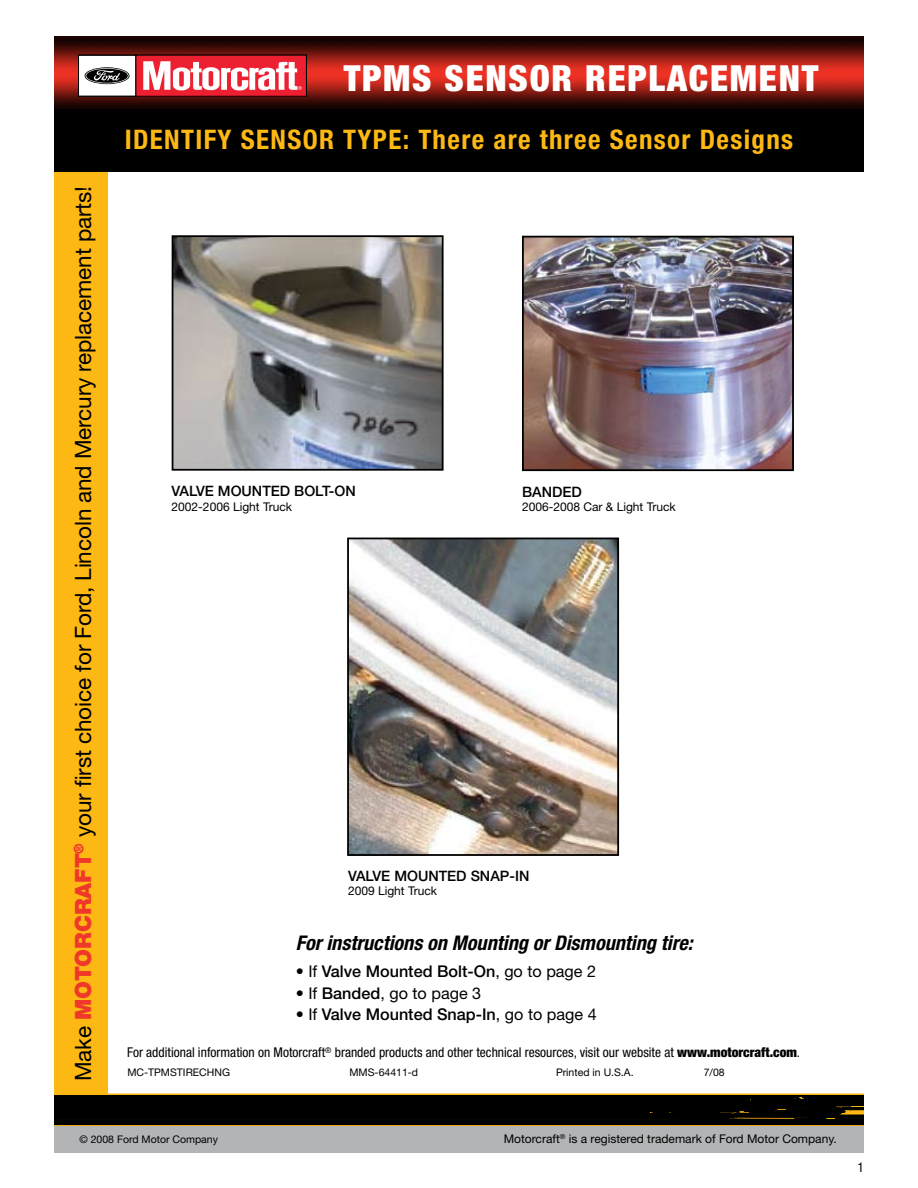
<style>
.page{position:relative;width:918px;height:1188px;background:#fff}
.page>*{position:absolute;margin:0;border:0;box-sizing:border-box;transform-origin:0 0}
.t1{font:900 condensed 36px "Helvetica Neue";letter-spacing:.05em;color:#fff}
.t2{font:700 condensed 27px "Helvetica Neue";letter-spacing:.05em;color:#fdb813}
.t3{font:22.5px "Helvetica Neue";letter-spacing:-.005em;color:#000}
.t4{font:italic 700 condensed 20.25px "Helvetica Neue";color:#000}
.t5{font:500 16.2px "Helvetica Neue";color:#000}
.t6{font:16.2px "Helvetica Neue";color:#000}
.t7{font:500 14.4px "Helvetica Neue";color:#000}
.t8{font:condensed 13.5px "Helvetica Neue";color:#000}
.t9{font:12px "Helvetica Neue";color:#000}
.t10{font:10.5px "Helvetica Neue";color:#000}
.s1{font-weight:900;color:#ef3829}
.s2{font-weight:400}
.s3{font-weight:500}
.s4{font-weight:900}
</style>
<div class="page">
<div style="left:54px;top:143px;width:54px;height:954px;background:#fdb813"></div>
<div style="left:54px;top:1096px;width:810px;height:28px;background:#000"></div>
<hr style="left:826px;top:1115px;width:39px;height:1px;background:#000">
<div style="left:42px;top:1093px;width:836px;height:34px;border:2px solid #fdb813"></div>
<div style="left:54px;top:1126px;width:810px;height:27px;background:#b2b4b6"></div>
<img style="left:54px;top:37px;width:810px;height:72px">
<svg style="left:78px;top:55px;width:229px;height:42px"></svg>
<div style="left:54px;top:109px;width:810px;height:63px;background:#000"></div>
<div style="left:27px;top:1071px;width:27px;height:81px;background:#fff"></div>
<div style="left:864px;top:1071px;width:27px;height:81px;background:#fff"></div>
<img style="left:175px;top:238px;width:266px;height:230px">
<div style="left:172px;top:235px;width:272px;height:236px;border:2px solid #000"></div>
<img style="left:525px;top:239px;width:266px;height:229px">
<div style="left:522px;top:236px;width:272px;height:235px;border:2px solid #000"></div>
<img style="left:350px;top:541px;width:266px;height:312px">
<div style="left:347px;top:538px;width:272px;height:318px;border:2px solid #000"></div>
<h3 class="t3" style="left:70px;top:1081px;width:897px;rotate:-90deg">Make <span class="s1">Motorcraft</span><sup>®</sup> your first choice for Ford, Lincoln and Mercury replacement parts!</h3>
<h1 class="t1" style="left:344px;top:56px;width:476px">TPMS SENSOR REPLACEMENT</h1>
<h2 class="t2" style="left:125px;top:123px;width:670px">Identify Sensor Type: There are three Sensor Designs</h2>
<p class="t7" style="left:172px;top:482px;width:186px">VALVE MOUNTED BOLT-ON</p>
<p class="t9" style="left:172px;top:499px;width:122px">2002-2006 Light Truck</p>
<p class="t7" style="left:522px;top:483px;width:61px">BANDED</p>
<p class="t9" style="left:522px;top:500px;width:155px">2006-2008 Car &amp; Light Truck</p>
<p class="t7" style="left:348px;top:867px;width:183px">VALVE MOUNTED SNAP-IN</p>
<p class="t9" style="left:348px;top:884px;width:91px">2009 Light Truck</p>
<h3 class="t4" style="left:296px;top:930px;width:399px">For instructions on Mounting or Dismounting tire:</h3>
<p class="t5" style="left:296px;top:962px;width:302px"><span class="s2">• If</span> Valve Mounted Bolt-On<span class="s2">, go to page 2</span></p>
<p class="t6" style="left:296px;top:983px;width:187px">• If <span class="s3">Banded</span>, go to page 3</p>
<p class="t5" style="left:296px;top:1004px;width:302px"><span class="s2">• If</span> Valve Mounted Snap-In<span class="s2">, go to page 4</span></p>
<p class="t8" style="left:127px;top:1045px;width:674px">For additional information on Motorcraft<sup>®</sup> branded products and other technical resources, visit our website at <span class="s4">WWW.MOTORCRAFT.COM</span>.</p>
<p class="t10" style="left:127px;top:1066px;width:104px">MC-TPMSTIRECHNG</p>
<p class="t10" style="left:350px;top:1066px;width:70px">MMS-64411-d</p>
<p class="t10" style="left:556px;top:1066px;width:79px">Printed in U.S.A.</p>
<p class="t10" style="left:704px;top:1066px;width:23px">7/08</p>
<p class="t10" style="left:80px;top:1133px;width:140px">© 2008 Ford Motor Company</p>
<p class="t9" style="left:504px;top:1132px;width:335px">Motorcraft<sup>®</sup> is a registered trademark of Ford Motor Company.</p>
<p class="t8" style="left:858px;top:1159px;width:8px">1</p>
</div>
